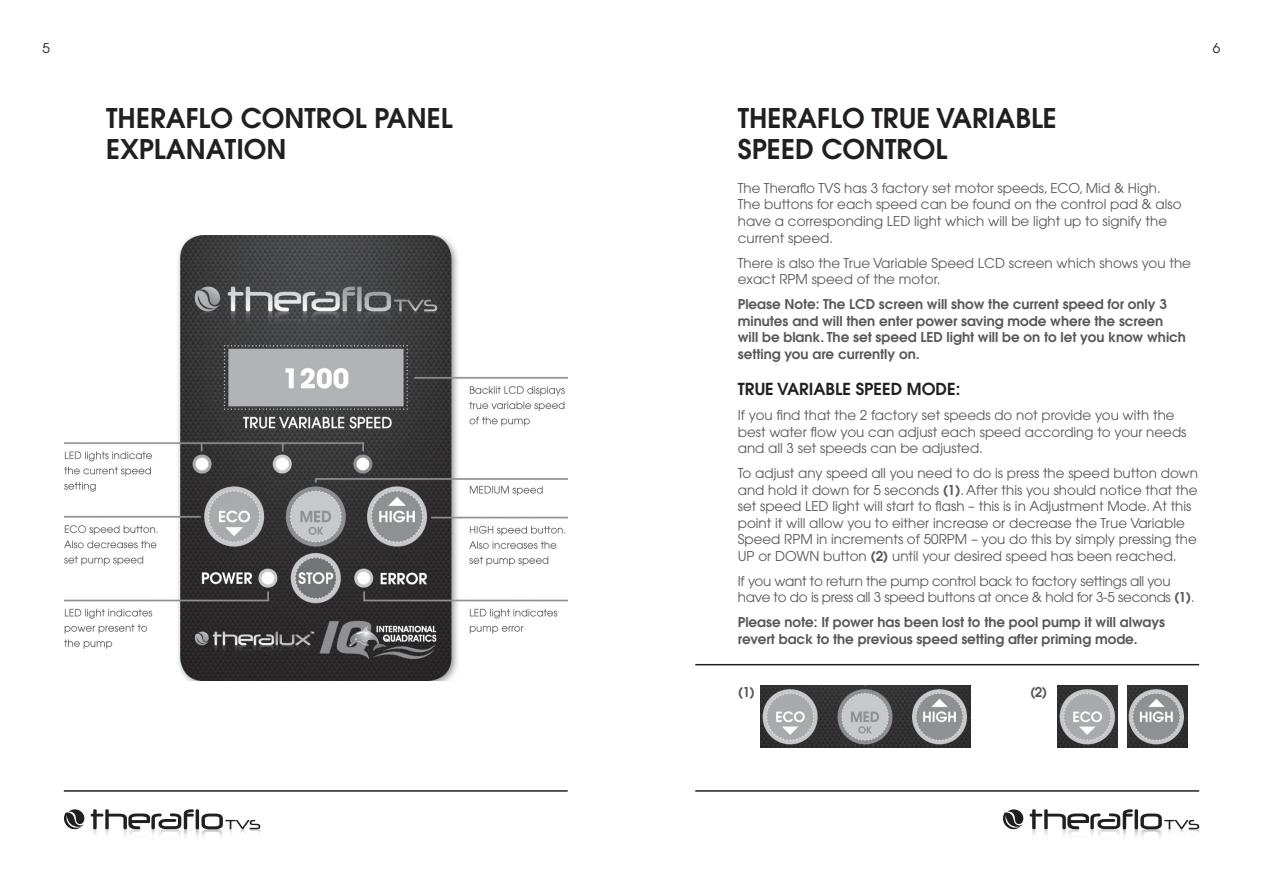
<style>
.page{position:relative;width:1263px;height:893px;background:#fff}
.page>*{position:absolute;margin:0;border:0;box-sizing:border-box;transform-origin:0 0}
._1__Title{font:600 27px/31.5px "Avant Garde";color:#231f20}
._2__Sub{font:600 16.5px "Avant Garde";color:#231f20}
._3__Body{font:13.5px/16.5px "Avant Garde";color:#57585a}
._3__Body-2{font:600 13.5px/16.5px "Avant Garde";color:#57585a}
._3__Body-3{font:13.5px/16.5px "Avant Garde";letter-spacing:-.02em;color:#57585a}
.t1{font:13.5px "Avant Garde";color:#231f20}
.s1{font-weight:600}
</style>
<div class="page">
<svg style="left:64px;top:809px;width:21px;height:21px"></svg>
<svg style="left:91px;top:809px;width:169px;height:28px"></svg>
<svg style="left:1002px;top:809px;width:22px;height:21px"></svg>
<svg style="left:1030px;top:809px;width:169px;height:28px"></svg>
<hr style="left:64px;top:790px;width:504px;height:2px;background:#231f20">
<hr style="left:695px;top:790px;width:504px;height:2px;background:#231f20">
<img style="left:64px;top:236px;width:504px;height:444px">
<img style="left:760px;top:686px;width:210px;height:62px">
<img style="left:1057px;top:686px;width:60px;height:62px">
<img style="left:1127px;top:686px;width:60px;height:62px">
<hr style="left:695px;top:664px;width:504px;height:1px;background:#231f20">
<p class="t1" style="left:43px;top:40px;width:9px">5</p>
<p class="t1" style="left:1213px;top:40px;width:9px">6</p>
<p class="_1__Title" style="left:106px;top:102px;width:348px">THERAFLO CONTROL PANEL<br>EXPLANATION</p>
<p class="_1__Title" style="left:738px;top:102px;width:321px">THERAFLO TRUE VARIABLE<br>SPEED CONTROL</p>
<p class="_3__Body" style="left:738px;top:180px;width:445px">The Theraflo TVS has 3 factory set motor speeds, ECO, Mid &amp; High.<br>The buttons for each speed can be found on the control pad &amp; also have a corresponding LED light which will be light up to signify the current speed.</p>
<p class="_3__Body" style="left:738px;top:254px;width:455px">There is also the True Variable Speed LCD screen which shows you the exact RPM speed of the motor.</p>
<p class="_3__Body-2" style="left:738px;top:296px;width:450px">Please Note: The LCD screen will show the current speed for only 3 minutes and will then enter power saving mode where the screen will be blank. The set speed LED light will be on to let you know which setting you are currently on.</p>
<p class="_2__Sub" style="left:738px;top:378px;width:224px">TRUE VARIABLE SPEED MODE:</p>
<p class="_3__Body" style="left:738px;top:407px;width:450px">If you find that the 2 factory set speeds do not provide you with the best water flow you can adjust each speed according to your needs and all 3 set speeds can be adjusted.</p>
<p class="_3__Body" style="left:738px;top:465px;width:462px">To adjust any speed all you need to do is press the speed button down and hold it down for 5 seconds <span class="s1">(1)</span>. After this you should notice that the set speed LED light will start to flash – this is in Adjustment Mode. At this point it will allow you to either increase or decrease the True Variable Speed RPM in increments of 50RPM – you do this by simply pressing the UP or DOWN button <span class="s1">(2)</span> until your desired speed has been reached.</p>
<p class="_3__Body-3" style="left:738px;top:572px;width:458px">If you want to return the pump control back to factory settings all you have to do is press all 3 speed buttons at once &amp; hold for 3-5 seconds <span class="s1">(1)</span>.</p>
<p class="_3__Body-2" style="left:738px;top:614px;width:429px">Please note: If power has been lost to the pool pump it will always revert back to the previous speed setting after priming mode.</p>
<p class="_3__Body-2" style="left:738px;top:683px;width:19px">(1)</p>
<p class="_3__Body-2" style="left:1030px;top:683px;width:19px">(2)</p>
</div>
